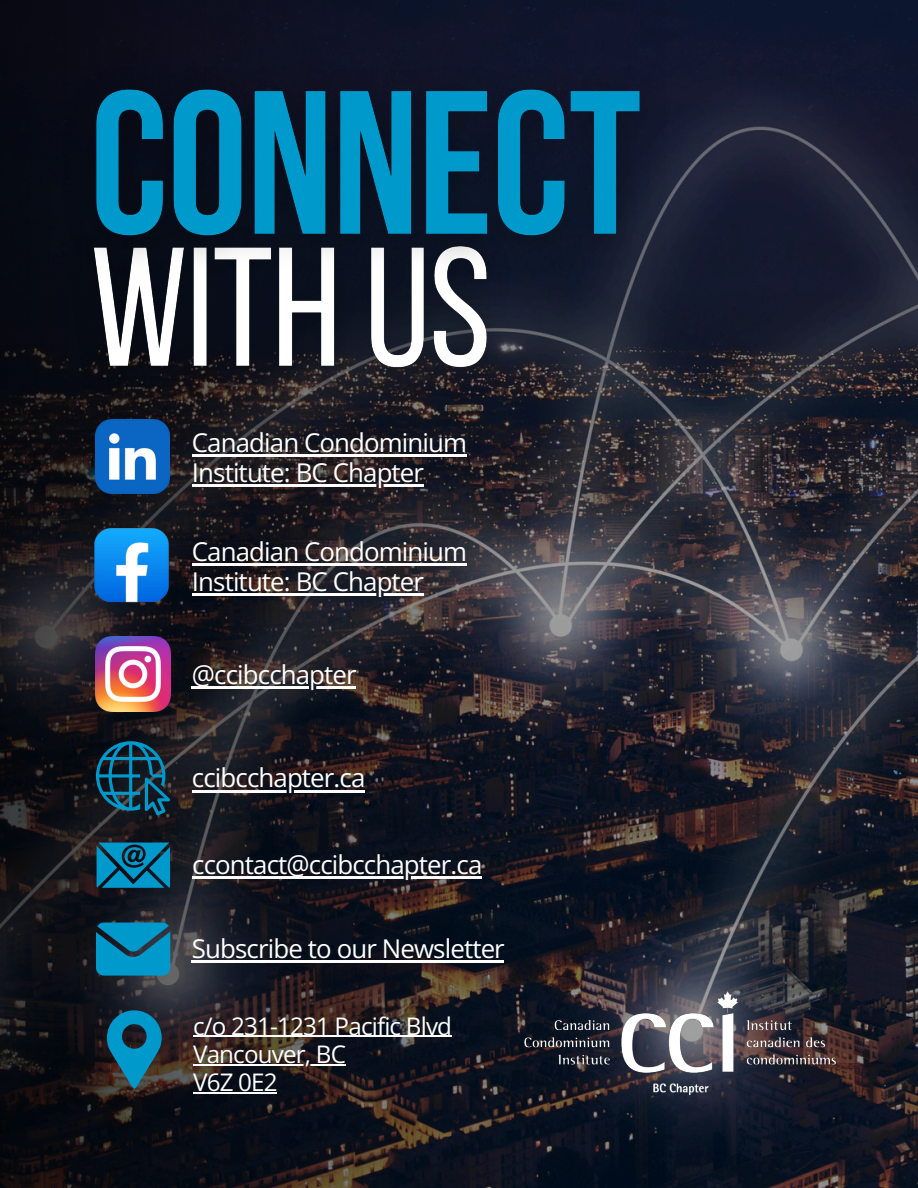
<style>
.page{position:relative;width:918px;height:1188px;background:#fff}
.page>*{position:absolute;margin:0;border:0;box-sizing:border-box;transform-origin:0 0}
.t1{font:25.95px "Open Sans";letter-spacing:-.035em;color:#fff}
.t2{font:25.8px "Open Sans";letter-spacing:-.035em;color:#fff}
.t3{font:24.15px "Open Sans";letter-spacing:-.035em;color:#fff}
</style>
<div class="page">
<img style="left:727px;top:0;width:191px;height:1188px">
<img style="left:0;top:0;width:727px;height:1188px">
<img style="left:519px;top:985px;width:323px;height:96px">
<img style="left:652px;top:1081px;width:57px;height:15px">
<img style="left:96px;top:637px;width:74px;height:74px">
<img style="left:92px;top:524px;width:79px;height:83px">
<img style="left:96px;top:419px;width:74px;height:75px">
<svg style="left:107px;top:1010px;width:55px;height:80px"></svg>
<svg style="left:96px;top:741px;width:74px;height:74px"></svg>
<svg style="left:96px;top:923px;width:74px;height:52px"></svg>
<svg style="left:97px;top:843px;width:73px;height:44px"></svg>
<img style="left:53px;top:293px;width:477px;height:122px">
<img style="left:45px;top:46px;width:646px;height:247px">
<hr style="left:193px;top:1036px;width:258px;height:1px;background:#fff">
<hr style="left:193px;top:1064px;width:152px;height:1px;background:#fff">
<hr style="left:193px;top:1093px;width:84px;height:1px;background:#fff">
<hr style="left:192px;top:686px;width:164px;height:3px;background:#fff">
<hr style="left:192px;top:454px;width:274px;height:3px;background:#fff">
<hr style="left:192px;top:484px;width:231px;height:3px;background:#fff">
<hr style="left:192px;top:563px;width:274px;height:3px;background:#fff">
<hr style="left:192px;top:593px;width:231px;height:3px;background:#fff">
<hr style="left:192px;top:790px;width:173px;height:2px;background:#fff">
<hr style="left:192px;top:877px;width:290px;height:2px;background:#fff">
<hr style="left:192px;top:960px;width:312px;height:2px;background:#fff">
<p class="t1" style="left:192px;top:424px;width:277px">Canadian Condominium</p>
<p class="t1" style="left:192px;top:454px;width:234px">Institute: BC Chapter</p>
<p class="t1" style="left:192px;top:533px;width:277px">Canadian Condominium</p>
<p class="t1" style="left:192px;top:563px;width:234px">Institute: BC Chapter</p>
<p class="t1" style="left:192px;top:656px;width:166px">@ccibcchapter</p>
<p class="t1" style="left:192px;top:760px;width:175px">ccibcchapter.ca</p>
<p class="t1" style="left:192px;top:846px;width:292px">ccontact@ccibcchapter.ca</p>
<p class="t2" style="left:192px;top:930px;width:314px">Subscribe to our Newsletter</p>
<p class="t3" style="left:193px;top:1009px;width:261px">c/o 231-1231 Pacific Blvd</p>
<p class="t3" style="left:193px;top:1037px;width:154px">Vancouver, BC</p>
<p class="t3" style="left:193px;top:1065px;width:86px">V6Z 0E2</p>
</div>
